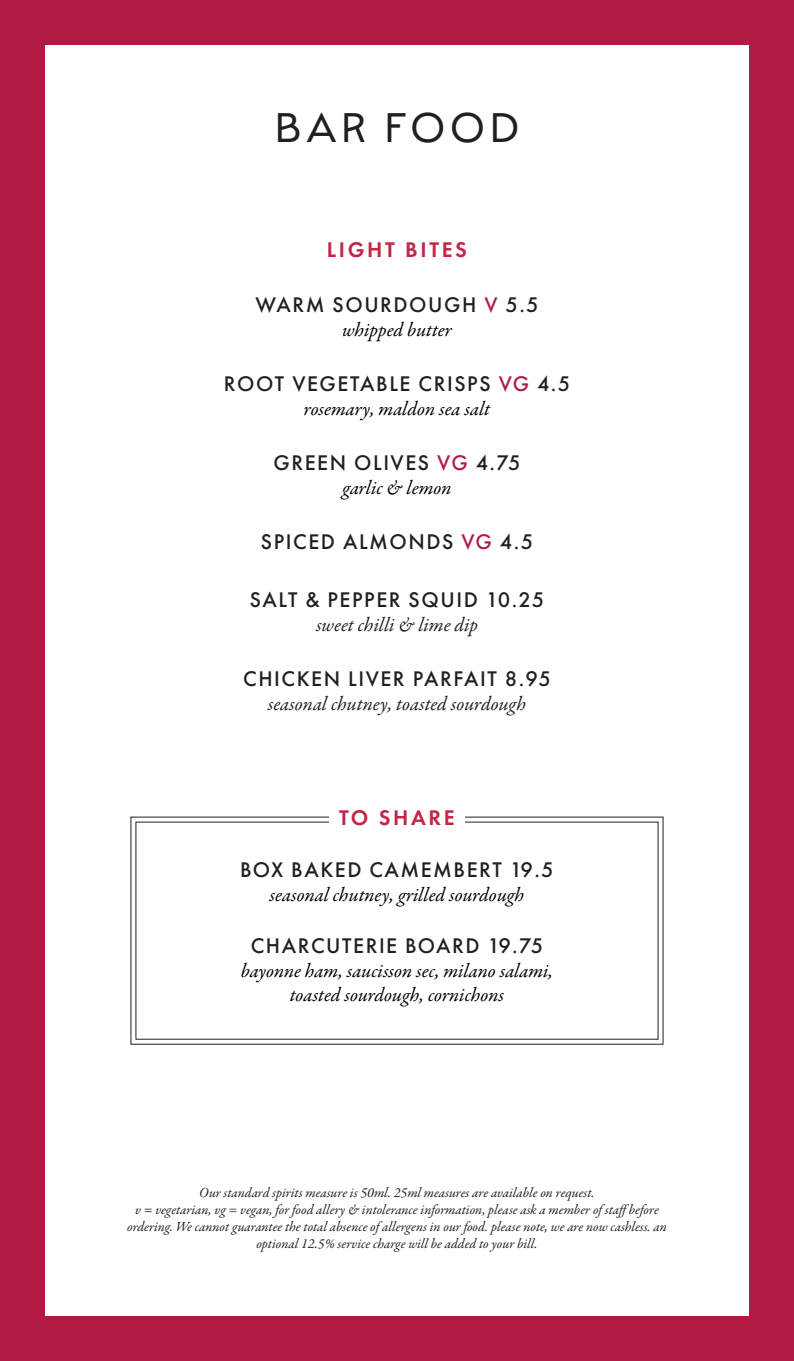
<style>
.page{position:relative;width:794px;height:1361px;background:#b11b43}
.page>*{position:absolute;margin:0;border:0;box-sizing:border-box;transform-origin:0 0}
.t1{font:42px "Mendl Sans Dusk";letter-spacing:.12em;color:#231f20}
.t2{font:500 22px "Futura PT";letter-spacing:.07em;color:#231f20}
.t3{font:600 22px "Futura PT";letter-spacing:.12em;color:#c22546}
.t4{font:italic 20px/24px "Garamond Premr Pro";color:#000;text-align:center}
.t5{font:italic 20px "Garamond Premr Pro";color:#231f20}
.t6{font:italic 14px/16.8px "Garamond Premr Pro";color:#231f20;text-align:center}
.s1{color:#b11b43}
</style>
<div class="page">
<div style="left:45px;top:45px;width:703px;height:1270px;background:#fff"></div>
<svg style="left:130px;top:816px;width:534px;height:229px"></svg>
<div style="left:329px;top:808px;width:136px;height:17px;background:#fff"></div>
<h1 class="t1" style="left:275px;top:103px;width:246px">BAR FOOD</h1>
<h2 class="t3" style="left:327px;top:235px;width:142px">LIGHT BITES</h2>
<h2 class="t2" style="left:255px;top:291px;width:285px">WARM SOURDOUGH <span class="s1">V</span> 5.5</h2>
<h3 class="t4" style="left:342px;top:318px;width:111px">whipped butter</h3>
<h2 class="t2" style="left:224px;top:370px;width:348px">ROOT VEGETABLE CRISPS <span class="s1">VG</span> 4.5</h2>
<h3 class="t4" style="left:304px;top:398px;width:188px">rosemary, maldon sea salt</h3>
<h2 class="t2" style="left:273px;top:449px;width:249px">GREEN OLIVES <span class="s1">VG</span> 4.75</h2>
<h3 class="t4" style="left:342px;top:477px;width:111px">garlic &amp; lemon</h3>
<h2 class="t2" style="left:261px;top:529px;width:274px">SPICED ALMONDS <span class="s1">VG</span> 4.5</h2>
<h2 class="t2" style="left:250px;top:586px;width:296px">SALT &amp; PEPPER SQUID 10.25</h2>
<h3 class="t5" style="left:316px;top:612px;width:163px">sweet chilli &amp; lime dip</h3>
<h2 class="t2" style="left:243px;top:665px;width:309px">CHICKEN LIVER PARFAIT 8.95</h2>
<h3 class="t5" style="left:268px;top:691px;width:260px">seasonal chutney, toasted sourdough</h3>
<h2 class="t3" style="left:339px;top:804px;width:117px">TO SHARE</h2>
<h2 class="t2" style="left:240px;top:856px;width:315px">BOX BAKED CAMEMBERT 19.5</h2>
<h3 class="t4" style="left:270px;top:883px;width:256px">seasonal chutney, grilled sourdough</h3>
<h2 class="t2" style="left:251px;top:933px;width:294px">CHARCUTERIE BOARD 19.75</h2>
<h3 class="t4" style="left:241px;top:960px;width:314px">bayonne ham, saucisson sec, milano salami, toasted sourdough, cornichons</h3>
<p class="t6" style="left:127px;top:1185px;width:541px">Our standard spirits measure is 50ml. 25ml measures are available on request.<br>v = vegetarian, vg = vegan, for food allery &amp; intolerance information, please ask a member of staffbefore ordering. We cannot guarantee the total absence of allergens in our food. please note, we are now cashless. an optional 12.5% service charge will be added to your bill.</p>
</div>
